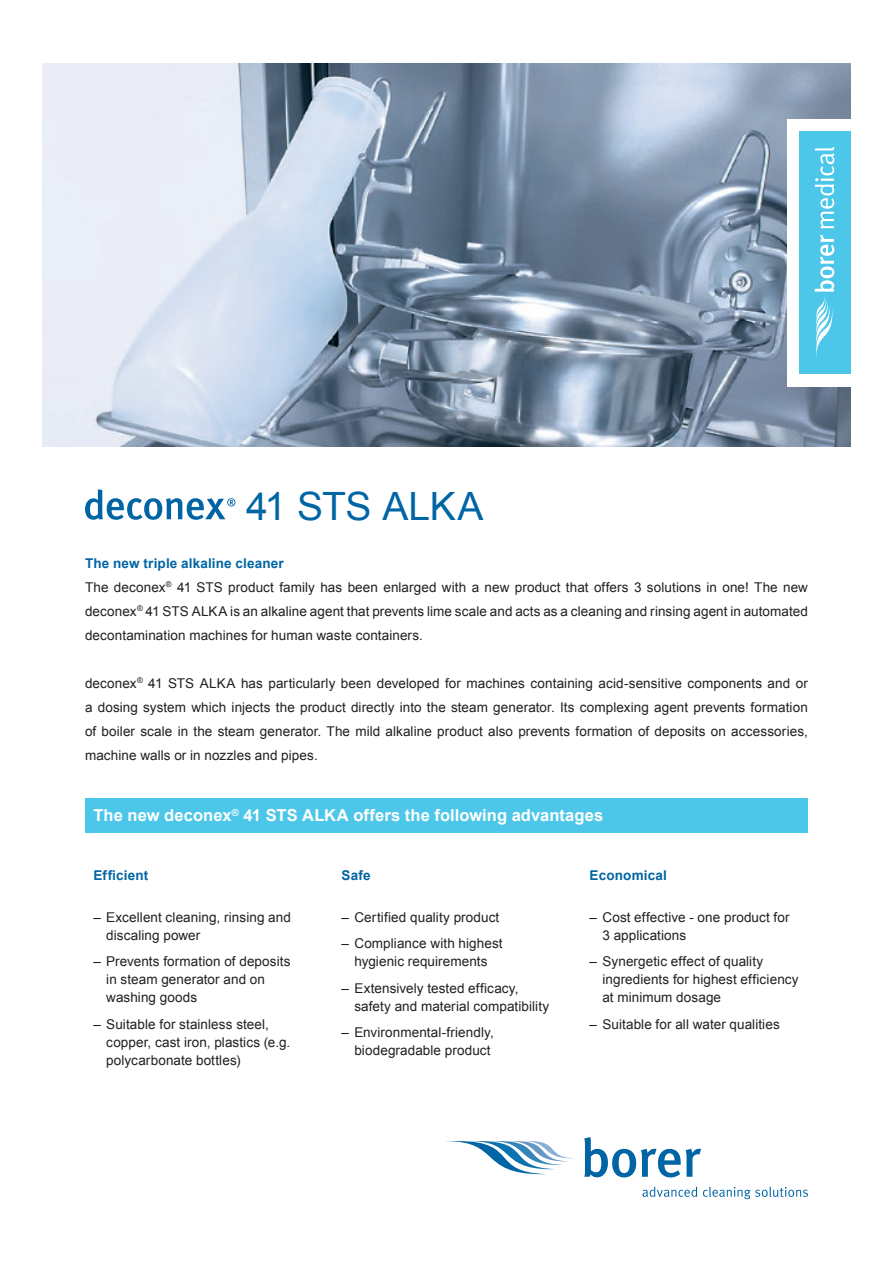
<style>
.page{position:relative;width:893px;height:1263px;background:#fff}
.page>*{position:absolute;margin:0;border:0;box-sizing:border-box;transform-origin:0 0}
.t1{font:39px "Arial";letter-spacing:-.015em;color:#0065a4}
.t2{font:700 16.5px "Arial";letter-spacing:.005em;color:#fff}
.t3{font:13.5px/18px "Arial";letter-spacing:.005em;color:#231f20}
.t4{font:700 13.5px "Arial";letter-spacing:.01em;color:#0065a4}
.s1{font-weight:700;color:#0065a4}
</style>
<div class="page">
<svg style="left:446px;top:1141px;width:128px;height:33px"></svg>
<svg style="left:584px;top:1137px;width:117px;height:40px"></svg>
<svg style="left:642px;top:1187px;width:166px;height:12px"></svg>
<img style="left:43px;top:64px;width:807px;height:382px">
<svg style="left:85px;top:489px;width:150px;height:31px"></svg>
<div style="left:85px;top:798px;width:723px;height:34px;background:#4dc7e9"></div>
<div style="left:787px;top:119px;width:63px;height:268px;background:#fff"></div>
<div style="left:799px;top:131px;width:51px;height:243px;background:#4dc7e9"></div>
<svg style="left:814px;top:147px;width:20px;height:211px"></svg>
<h1 class="t1" style="left:246px;top:479px;width:239px">41 STS ALKA</h1>
<p class="t3" style="left:85px;top:551px;width:724px;line-height:24px"><span class="s1">The new triple alkaline cleaner<br></span>The deconex<sup>®</sup> 41 STS product family has been enlarged with a new product that offers 3 solutions in one! The new deconex<sup>®</sup> 41 STS ALKA is an alkaline agent that prevents lime scale and acts as a cleaning and rinsing agent in automated decontamination machines for human waste containers.</p>
<p class="t3" style="left:85px;top:671px;width:724px;line-height:24px;text-align:justify">deconex<sup>®</sup> 41 STS ALKA has particularly been developed for machines containing acid-sensitive components and or a dosing system which injects the product directly into the steam generator. Its complexing agent prevents formation of boiler scale in the steam generator. The mild alkaline product also prevents formation of deposits on accessories, machine walls or in nozzles and pipes.</p>
<p class="t2" style="left:94px;top:804px;width:511px">The new deconex<sup>®</sup> 41 STS ALKA offers the following advantages</p>
<p class="t4" style="left:94px;top:865px;width:56px">Efficient</p>
<p class="t3" style="left:106px;top:908px;width:186px;text-indent:-13px">– Excellent cleaning, rinsing and discaling power</p>
<p class="t3" style="left:106px;top:952px;width:186px;text-indent:-13px">– Prevents formation of deposits in steam generator and on washing goods</p>
<p class="t3" style="left:106px;top:1015px;width:186px;text-indent:-13px">– Suitable for stainless steel, copper, cast iron, plastics (e.g. polycarbonate bottles)</p>
<p class="t4" style="left:342px;top:865px;width:31px">Safe</p>
<p class="t3" style="left:342px;top:908px;width:159px">– Certified quality product</p>
<p class="t3" style="left:342px;top:934px;width:163px;text-align:center">– Compliance with highest hygienic requirements</p>
<p class="t3" style="left:354px;top:979px;width:196px;text-indent:-13px">– Extensively tested efficacy, safety and material compatibility</p>
<p class="t3" style="left:342px;top:1023px;width:154px;text-align:right">– Environmental-friendly, biodegradable product</p>
<p class="t4" style="left:590px;top:865px;width:79px">Economical</p>
<p class="t3" style="left:602px;top:908px;width:189px;text-indent:-13px">– Cost effective - one product for<br>3 applications</p>
<p class="t3" style="left:602px;top:952px;width:198px;text-indent:-13px">– Synergetic effect of quality ingredients for highest efficiency at minimum dosage</p>
<p class="t3" style="left:590px;top:1015px;width:192px">– Suitable for all water qualities</p>
</div>
